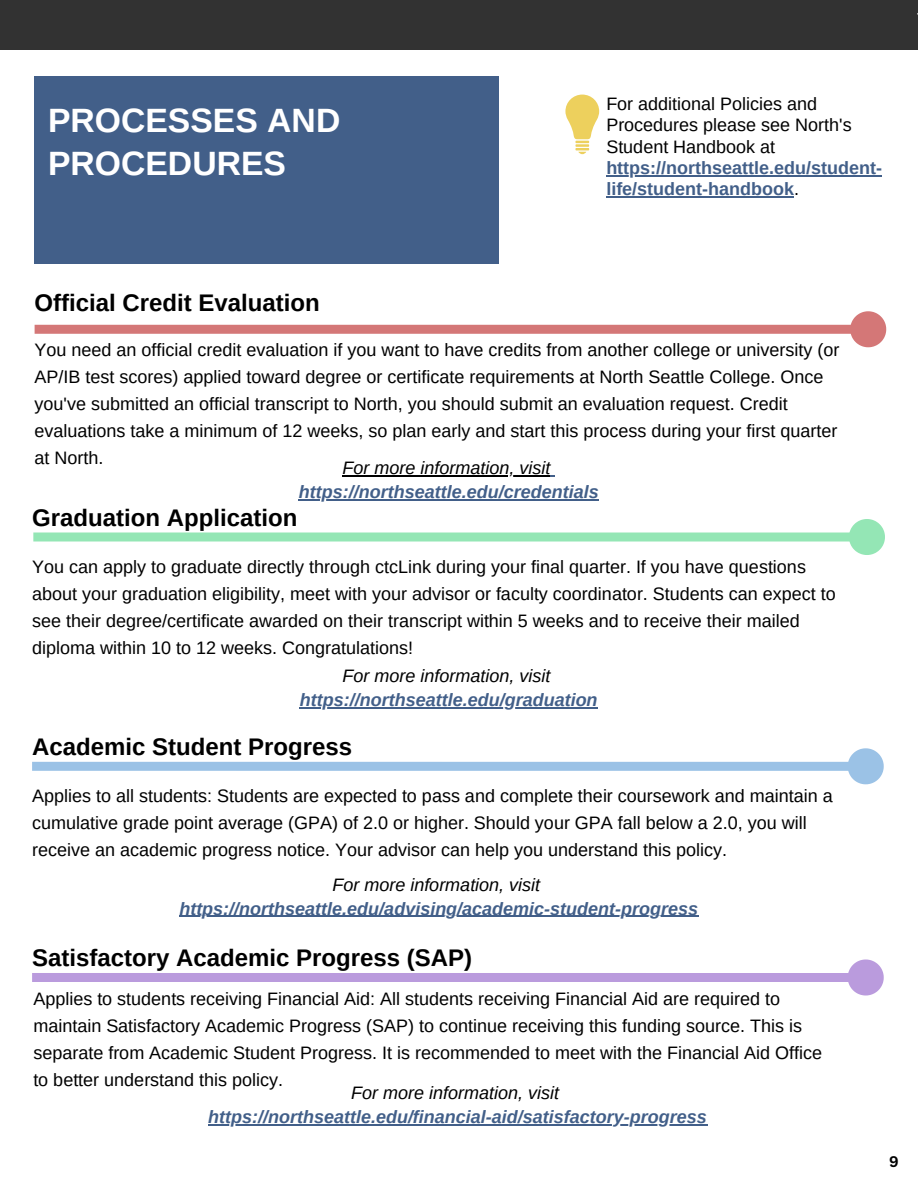
<style>
.page{position:relative;width:918px;height:1188px;background:#fff}
.page>*{position:absolute;margin:0;border:0;box-sizing:border-box;transform-origin:0 0}
.t1{font:700 33.75px/42.8px "Arimo";color:#fff}
.t2{font:700 24px "Arimo";color:#000}
.t3{font:18px/27px "Arimo";color:#000}
.t4{font:italic 700 18px "Arimo";color:#425f89}
.t5{font:italic 18px "Arimo";color:#000}
.t6{font:700 18px/21.3px "Arimo";color:#425f89}
.t7{font:700 15px "Canva Sans";color:#000}
.s1{font-weight:400;color:#000}
</style>
<div class="page">
<div style="left:35px;top:77px;width:463px;height:187px;background:#425f89"></div>
<svg style="left:565px;top:95px;width:34px;height:59px"></svg>
<hr style="left:606px;top:175px;width:276px;height:1px;background:#425f89">
<hr style="left:606px;top:196px;width:188px;height:2px;background:#425f89">
<div style="left:0;top:0;width:918px;height:50px;background:#323232"></div>
<div style="left:35px;top:325px;width:817px;height:9px;background:#d47777"></div>
<svg style="left:844px;top:311px;width:43px;height:37px"></svg>
<hr style="left:342px;top:476px;width:208px;height:1px;background:#000">
<hr style="left:299px;top:499px;width:300px;height:1px;background:#425f89">
<div style="left:33px;top:532px;width:818px;height:10px;background:#94e6b5"></div>
<svg style="left:843px;top:519px;width:42px;height:36px"></svg>
<hr style="left:208px;top:1124px;width:499px;height:1px;background:#425f89">
<div style="left:32px;top:762px;width:818px;height:9px;background:#9bc2e6"></div>
<svg style="left:842px;top:748px;width:42px;height:37px"></svg>
<div style="left:32px;top:973px;width:818px;height:9px;background:#ba9bdd"></div>
<svg style="left:848px;top:959px;width:36px;height:37px"></svg>
<hr style="left:300px;top:707px;width:298px;height:1px;background:#425f89">
<hr style="left:179px;top:916px;width:215px;height:1px;background:#425f89">
<hr style="left:394px;top:916px;width:304px;height:1px;background:#425f89">
<h1 class="t1" style="left:48px;top:99px;width:294px">PROCESSES AND<br>PROCEDURES</h1>
<p class="t3" style="left:606px;top:93px;width:247px;line-height:21.3px">For additional Policies and<br>Procedures please see North's<br>Student Handbook at</p>
<p class="t6" style="left:606px;top:157px;width:277px">https://northseattle.edu/student&shy;life/student-handbook<span class="s1">.</span></p>
<h2 class="t2" style="left:35px;top:290px;width:287px">Official Credit Evaluation</h2>
<p class="t3" style="left:35px;top:336px;width:806px">You need an official credit evaluation if you want to have credits from another college or university (or AP/IB test scores) applied toward degree or certificate requirements at North Seattle College. Once you've submitted an official transcript to North, you should submit an evaluation request. Credit evaluations take a minimum of 12 weeks, so plan early and start this process during your first quarter at North.</p>
<p class="t5" style="left:342px;top:458px;width:209px">For more information, visit</p>
<p class="t4" style="left:299px;top:482px;width:301px">https://northseattle.edu/credentials</p>
<h2 class="t2" style="left:32px;top:504px;width:267px">Graduation Application</h2>
<p class="t3" style="left:32px;top:553px;width:805px">You can apply to graduate directly through ctcLink during your final quarter. If you have questions about your graduation eligibility, meet with your advisor or faculty coordinator. Students can expect to see their degree/certificate awarded on their transcript within 5 weeks and to receive their mailed diploma within 10 to 12 weeks. Congratulations!</p>
<p class="t5" style="left:342px;top:666px;width:209px">For more information, visit</p>
<p class="t4" style="left:300px;top:690px;width:299px">https://northseattle.edu/graduation</p>
<h2 class="t2" style="left:32px;top:733px;width:322px">Academic Student Progress</h2>
<p class="t3" style="left:32px;top:782px;width:802px">Applies to all students: Students are expected to pass and complete their coursework and maintain a cumulative grade point average (GPA) of 2.0 or higher. Should your GPA fall below a 2.0, you will receive an academic progress notice. Your advisor can help you understand this policy.</p>
<p class="t5" style="left:332px;top:875px;width:209px">For more information, visit</p>
<p class="t4" style="left:179px;top:899px;width:520px">https://northseattle.edu/advising/academic-student-progress</p>
<h2 class="t2" style="left:32px;top:945px;width:442px">Satisfactory Academic Progress (SAP)</h2>
<p class="t3" style="left:33px;top:985px;width:790px">Applies to students receiving Financial Aid: All students receiving Financial Aid are required to maintain Satisfactory Academic Progress (SAP) to continue receiving this funding source. This is separate from Academic Student Progress. It is recommended to meet with the Financial Aid Office to better understand this policy.</p>
<p class="t5" style="left:351px;top:1083px;width:209px">For more information, visit</p>
<p class="t4" style="left:208px;top:1107px;width:500px">https://northseattle.edu/financial-aid/satisfactory-progress</p>
<p class="t7" style="left:889px;top:1151px;width:11px">9</p>
</div>
